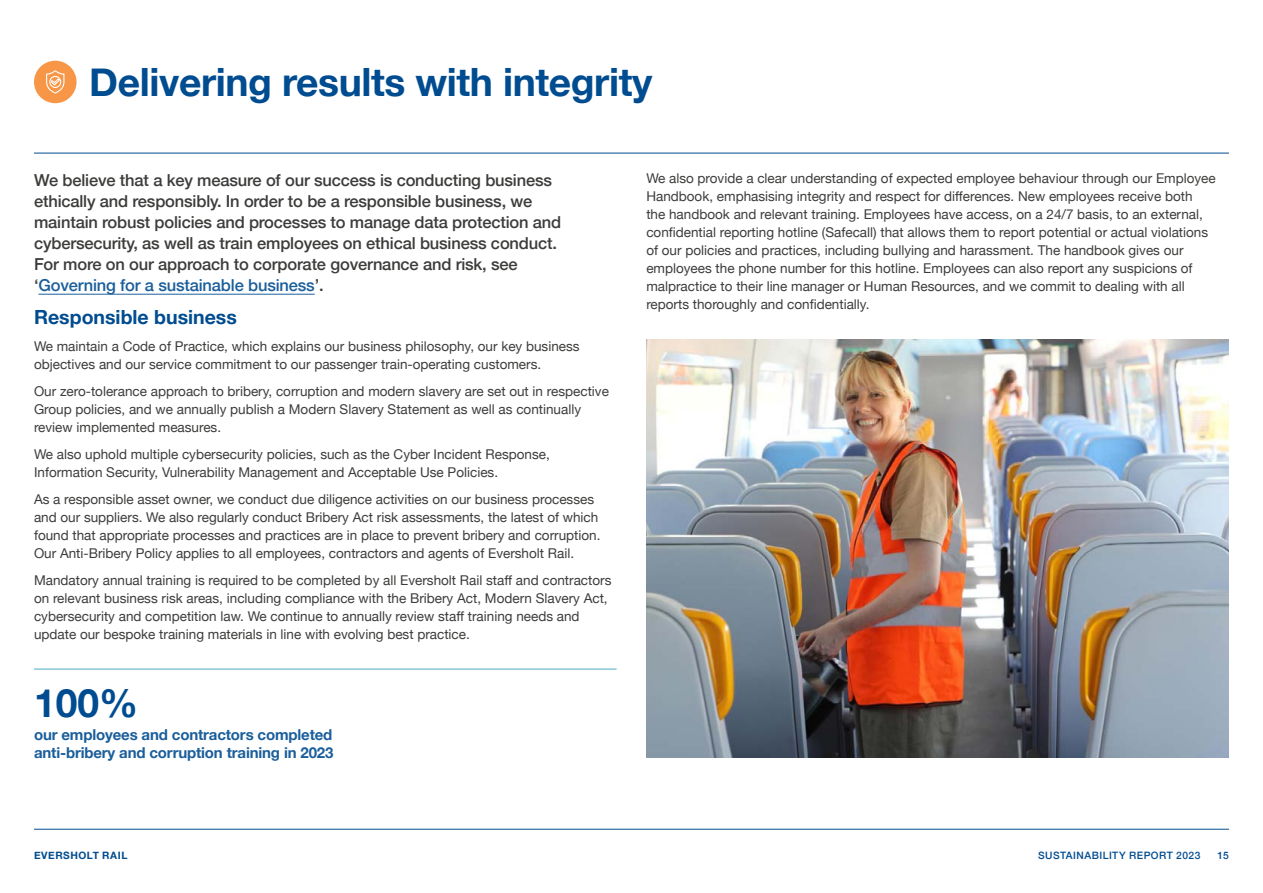
<style>
.page{position:relative;width:1263px;height:893px;background:#fff}
.page>*{position:absolute;margin:0;border:0;box-sizing:border-box;transform-origin:0 0}
.Body{font:700 39px "Helvetica Neue";letter-spacing:-.01em;color:#004c90}
.t1{font:700 19.5px "Helvetica Neue";color:#004c90}
.Body_Intro{font:500 16.5px/21px "Helvetica Neue";letter-spacing:-.01em;color:#3c3c3b}
.t2{font:700 15px/18px "Helvetica Neue";letter-spacing:-.01em;color:#1a5e9b}
.Body-2{font:13.5px/18px "Helvetica Neue";color:#3c3c3b}
.Footer_Right{font:500 10.2px "Helvetica Neue";letter-spacing:.045em;color:#004c90}
.Footer_Left{font:700 10.2px "Helvetica Neue";letter-spacing:.055em;color:#004c90}
.s1{color:#1a5e9b}
</style>
<div class="page">
<hr style="left:38px;top:294px;width:277px;height:1px;background:#1a5e9b">
<hr style="left:34px;top:669px;width:583px;height:1px;background:#4bacc6">
<div style="left:34px;top:61px;width:43px;height:42px;background:#f79646;border-radius:50%"></div>
<svg style="left:46px;top:70px;width:19px;height:24px"></svg>
<img style="left:646px;top:340px;width:583px;height:418px">
<hr style="left:34px;top:153px;width:1195px;height:1px;background:#004c90">
<hr style="left:34px;top:829px;width:1195px;height:1px;background:#004c90">
<p class="Body" style="left:89px;top:51px;width:564px">Delivering results with integrity</p>
<p class="Body_Intro" style="left:34px;top:168px;width:529px">We believe that a key measure of our success is conducting business ethically and responsibly. In order to be a responsible business, we maintain robust policies and processes to manage data protection and cybersecurity, as well as train employees on ethical business conduct.<br>For more on our approach to corporate governance and risk, see ‘<span class="s1">Governing for a sustainable business</span>’.</p>
<h2 class="t1" style="left:34px;top:302px;width:204px">Responsible business</h2>
<p class="Body-2" style="left:34px;top:338px;width:547px">We maintain a Code of Practice, which explains our business philosophy, our key business objectives and our service commitment to our passenger train-operating customers.</p>
<p class="Body-2" style="left:34px;top:383px;width:576px">Our zero-tolerance approach to bribery, corruption and modern slavery are set out in respective<br>Group policies, and we annually publish a Modern Slavery Statement as well as continually review implemented measures.</p>
<p class="Body-2" style="left:34px;top:446px;width:517px">We also uphold multiple cybersecurity policies, such as the Cyber Incident Response,<br>Information Security, Vulnerability Management and Acceptable Use Policies.</p>
<p class="Body-2" style="left:34px;top:491px;width:568px">As a responsible asset owner, we conduct due diligence activities on our business processes and our suppliers. We also regularly conduct Bribery Act risk assessments, the latest of which found that appropriate processes and practices are in place to prevent bribery and corruption.<br>Our Anti-Bribery Policy applies to all employees, contractors and agents of Eversholt Rail.</p>
<p class="Body-2" style="left:34px;top:572px;width:579px">Mandatory annual training is required to be completed by all Eversholt Rail staff and contractors on relevant business risk areas, including compliance with the Bribery Act, Modern Slavery Act, cybersecurity and competition law. We continue to annually review staff training needs and update our bespoke training materials in line with evolving best practice.</p>
<h1 class="Body" style="left:34px;top:673px;width:106px">100%</h1>
<h4 class="t2" style="left:34px;top:726px;width:301px">our employees and contractors completed anti-bribery and corruption training in 2023</h4>
<p class="Body-2" style="left:646px;top:170px;width:571px">We also provide a clear understanding of expected employee behaviour through our Employee Handbook, emphasising integrity and respect for differences. New employees receive both<br>the handbook and relevant training. Employees have access, on a 24/7 basis, to an external, confidential reporting hotline (Safecall) that allows them to report potential or actual violations of our policies and practices, including bullying and harassment. The handbook gives our employees the phone number for this hotline. Employees can also report any suspicions of malpractice to their line manager or Human Resources, and we commit to dealing with all reports thoroughly and confidentially.</p>
<p class="Footer_Left" style="left:34px;top:847px;width:95px">EVERSHOLT RAIL</p>
<p class="Footer_Right" style="left:1038px;top:847px;width:164px">SUSTAINABILITY REPORT 2023</p>
<p class="Footer_Right" style="left:1217px;top:847px;width:13px">15</p>
</div>
